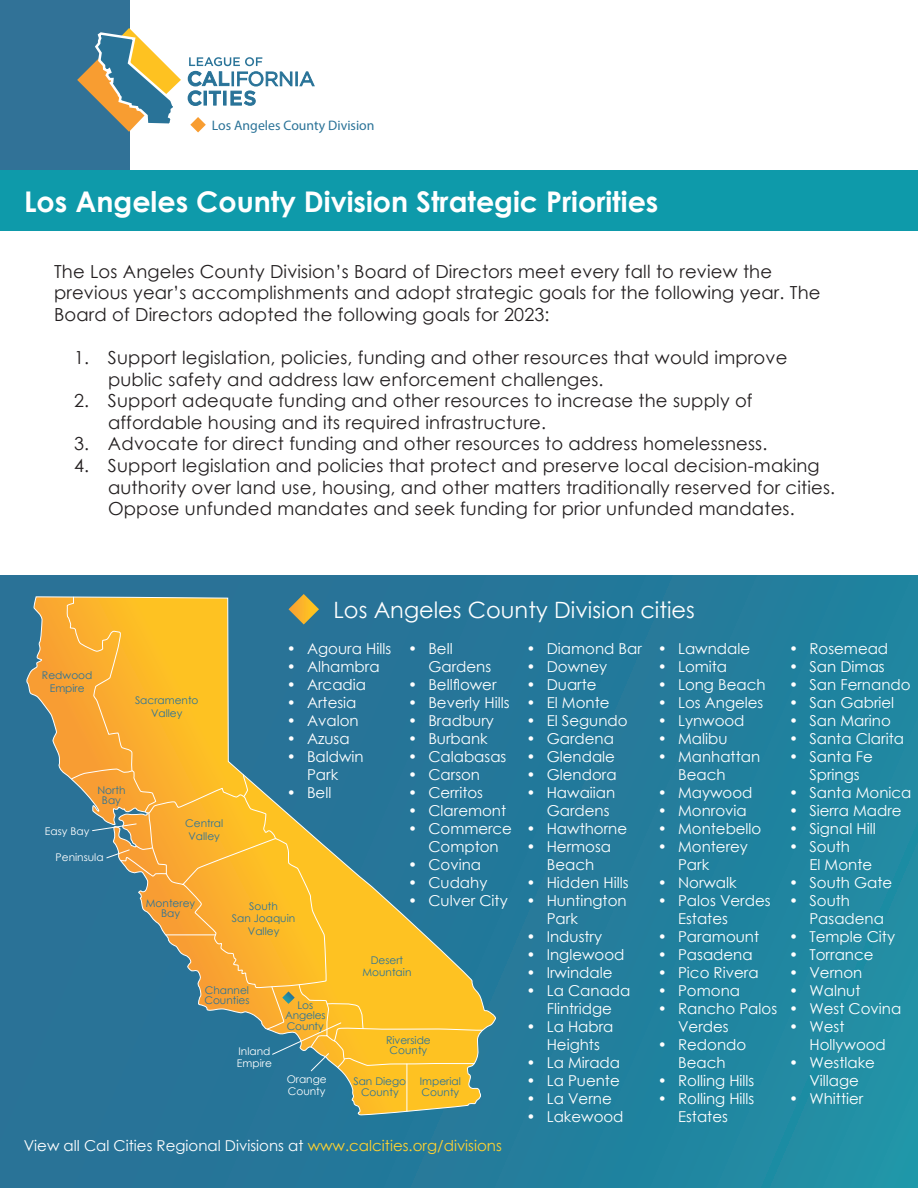
<style>
.page{position:relative;width:918px;height:1188px;background:#fff}
.page>*{position:absolute;margin:0;border:0;box-sizing:border-box;transform-origin:0 0}
.t1{font:700 28.5px "Century Gothic";color:#fff}
.t2{font:22.5px "Century Gothic";color:#fff}
.t3{font:18px/21.6px "Century Gothic";letter-spacing:.01em;color:#231f20}
.t4{font:15px/18px "Century Gothic";color:#fff}
.t5{font:500 13.8px "Gotham";color:#2b7398}
.t6{font:10.65px/10.6px "Century Gothic";color:#2b7398;text-align:center}
.t7{font:10.65px/12.8px "Century Gothic";color:#fff}
.s1{color:#ffd231}
</style>
<div class="page">
<div style="left:0;top:576px;width:918px;height:612px;background:linear-gradient(to right,#296e95,#2087a1)"></div>
<div style="left:0;top:0;width:129px;height:171px;background:#317297"></div>
<div style="left:0;top:171px;width:918px;height:60px;background:#0e9aaa"></div>
<svg style="left:77px;top:28px;width:104px;height:104px"></svg>
<svg style="left:187px;top:57px;width:128px;height:49px"></svg>
<svg style="left:190px;top:117px;width:16px;height:15px"></svg>
<svg style="left:26px;top:597px;width:470px;height:519px"></svg>
<hr style="left:406px;top:1064px;width:1px;height:47px;background:#fff">
<svg style="left:67px;top:594px;width:416px;height:478px"></svg>
<p class="t5" style="left:212px;top:117px;width:164px">Los Angeles County Division</p>
<p class="t1" style="left:24px;top:180px;width:636px">Los Angeles County Division Strategic Priorities</p>
<p class="t3" style="left:54px;top:260px;width:768px">The Los Angeles County Division’s Board of Directors meet every fall to review the previous year’s accomplishments and adopt strategic goals for the following year. The<br>Board of Directors adopted the following goals for 2023:</p>
<p class="t3" style="left:108px;top:346px;width:681px;text-indent:-34px">1. Support legislation, policies, funding and other resources that would improve public safety and address law enforcement challenges.</p>
<p class="t3" style="left:108px;top:390px;width:646px;text-indent:-34px">2. Support adequate funding and other resources to increase the supply of affordable housing and its required infrastructure.</p>
<p class="t3" style="left:74px;top:433px;width:695px">3. Advocate for direct funding and other resources to address homelessness.</p>
<p class="t3" style="left:108px;top:454px;width:729px;text-indent:-34px">4. Support legislation and policies that protect and preserve local decision-making authority over land use, housing, and other matters traditionally reserved for cities.<br>Oppose unfunded mandates and seek funding for prior unfunded mandates.</p>
<p class="t6" style="left:42px;top:669px;width:52px;line-height:12.8px">Redwood<br>Empire</p>
<p class="t6" style="left:98px;top:784px;width:29px">North<br>Bay</p>
<p class="t7" style="left:45px;top:825px;width:46px">Easy Bay</p>
<p class="t7" style="left:56px;top:851px;width:50px">Peninsula</p>
<p class="t2" style="left:334px;top:594px;width:363px">Los Angeles County Division cities</p>
<p class="t6" style="left:135px;top:694px;width:65px;line-height:12.8px">Sacramento<br>Valley</p>
<p class="t6" style="left:185px;top:817px;width:40px;line-height:12.8px">Central<br>Valley</p>
<p class="t6" style="left:146px;top:898px;width:51px">Monterey<br>Bay</p>
<p class="t4" style="left:287px;top:639px;width:106px">• Agoura Hills</p>
<p class="t4" style="left:287px;top:657px;width:94px">• Alhambra</p>
<p class="t4" style="left:287px;top:675px;width:81px">• Arcadia</p>
<p class="t4" style="left:287px;top:693px;width:71px">• Artesia</p>
<p class="t4" style="left:287px;top:711px;width:73px">• Avalon</p>
<p class="t4" style="left:287px;top:729px;width:64px">• Azusa</p>
<p class="t4" style="left:287px;top:747px;width:78px;text-align:center">• Baldwin<br>Park</p>
<p class="t4" style="left:287px;top:783px;width:46px">• Bell</p>
<p class="t6" style="left:232px;top:899px;width:65px;line-height:12.8px">South<br>San Joaquin<br>Valley</p>
<p class="t4" style="left:428px;top:639px;width:64px;text-indent:-20px">• Bell<br>Gardens</p>
<p class="t4" style="left:408px;top:675px;width:90px">• Bellflower</p>
<p class="t4" style="left:408px;top:693px;width:103px">• Beverly Hills</p>
<p class="t4" style="left:408px;top:711px;width:87px">• Bradbury</p>
<p class="t4" style="left:408px;top:729px;width:81px">• Burbank</p>
<p class="t4" style="left:408px;top:747px;width:100px">• Calabasas</p>
<p class="t4" style="left:408px;top:765px;width:73px">• Carson</p>
<p class="t4" style="left:408px;top:783px;width:76px">• Cerritos</p>
<p class="t4" style="left:408px;top:801px;width:100px">• Claremont</p>
<p class="t4" style="left:408px;top:819px;width:105px;text-align:center">• Commerce<br>Compton</p>
<p class="t4" style="left:408px;top:855px;width:74px">• Covina</p>
<p class="t4" style="left:408px;top:873px;width:81px">• Cudahy</p>
<p class="t4" style="left:408px;top:891px;width:101px">• Culver City</p>
<p class="t6" style="left:363px;top:953px;width:50px;line-height:12.8px">Desert<br>Mountain</p>
<p class="t6" style="left:204px;top:984px;width:47px;text-align:left">Channel<br>Counties</p>
<p class="t7" style="left:237px;top:1044px;width:36px">Inland<br>Empire</p>
<p class="t6" style="left:285px;top:999px;width:42px">Los<br>Angeles<br>County</p>
<p class="t7" style="left:287px;top:1072px;width:42px">Orange<br>County</p>
<p class="t6" style="left:386px;top:1034px;width:46px">Riverside<br>County</p>
<p class="t6" style="left:353px;top:1076px;width:54px">San Diego<br>County</p>
<p class="t6" style="left:420px;top:1076px;width:43px;text-align:left">Imperial<br>County</p>
<p class="t4" style="left:526px;top:639px;width:117px">• Diamond Bar</p>
<p class="t4" style="left:526px;top:657px;width:82px">• Downey</p>
<p class="t4" style="left:526px;top:675px;width:72px">• Duarte</p>
<p class="t4" style="left:526px;top:693px;width:85px">• El Monte</p>
<p class="t4" style="left:526px;top:711px;width:103px">• El Segundo</p>
<p class="t4" style="left:526px;top:729px;width:89px">• Gardena</p>
<p class="t4" style="left:526px;top:747px;width:90px">• Glendale</p>
<p class="t4" style="left:526px;top:765px;width:92px">• Glendora</p>
<p class="t4" style="left:547px;top:783px;width:70px;text-indent:-20px">• Hawaiian<br>Gardens</p>
<p class="t4" style="left:526px;top:819px;width:102px">• Hawthorne</p>
<p class="t4" style="left:526px;top:837px;width:86px;text-align:center">• Hermosa<br>Beach</p>
<p class="t4" style="left:526px;top:873px;width:104px">• Hidden Hills</p>
<p class="t4" style="left:547px;top:891px;width:81px;text-indent:-20px">• Huntington<br>Park</p>
<p class="t4" style="left:526px;top:927px;width:77px">• Industry</p>
<p class="t4" style="left:526px;top:945px;width:100px">• Inglewood</p>
<p class="t4" style="left:526px;top:963px;width:88px">• Irwindale</p>
<p class="t4" style="left:526px;top:981px;width:105px;text-align:center">• La Canada<br>Flintridge</p>
<p class="t4" style="left:526px;top:1017px;width:89px;text-align:center">• La Habra<br>Heights</p>
<p class="t4" style="left:526px;top:1053px;width:95px">• La Mirada</p>
<p class="t4" style="left:526px;top:1071px;width:95px">• La Puente</p>
<p class="t4" style="left:526px;top:1089px;width:87px">• La Verne</p>
<p class="t4" style="left:526px;top:1107px;width:99px">• Lakewood</p>
<p class="t4" style="left:658px;top:639px;width:94px">• Lawndale</p>
<p class="t4" style="left:658px;top:657px;width:71px">• Lomita</p>
<p class="t4" style="left:658px;top:675px;width:109px">• Long Beach</p>
<p class="t4" style="left:658px;top:693px;width:107px">• Los Angeles</p>
<p class="t4" style="left:658px;top:711px;width:88px">• Lynwood</p>
<p class="t4" style="left:658px;top:729px;width:71px">• Malibu</p>
<p class="t4" style="left:678px;top:747px;width:84px;text-indent:-20px">• Manhattan<br>Beach</p>
<p class="t4" style="left:658px;top:783px;width:96px">• Maywood</p>
<p class="t4" style="left:658px;top:801px;width:90px">• Monrovia</p>
<p class="t4" style="left:658px;top:819px;width:105px">• Montebello</p>
<p class="t4" style="left:678px;top:837px;width:71px;text-indent:-20px">• Monterey<br>Park</p>
<p class="t4" style="left:658px;top:873px;width:80px">• Norwalk</p>
<p class="t4" style="left:678px;top:891px;width:94px;text-indent:-20px">• Palos Verdes<br>Estates</p>
<p class="t4" style="left:658px;top:927px;width:103px">• Paramount</p>
<p class="t4" style="left:658px;top:945px;width:96px">• Pasadena</p>
<p class="t4" style="left:658px;top:963px;width:102px">• Pico Rivera</p>
<p class="t4" style="left:658px;top:981px;width:84px">• Pomona</p>
<p class="t4" style="left:678px;top:999px;width:101px;text-indent:-20px">• Rancho Palos<br>Verdes</p>
<p class="t4" style="left:658px;top:1035px;width:90px;text-align:center">• Redondo<br>Beach</p>
<p class="t4" style="left:658px;top:1071px;width:98px">• Rolling Hills</p>
<p class="t4" style="left:658px;top:1089px;width:98px;text-align:center">• Rolling Hills<br>Estates</p>
<p class="t4" style="left:24px;top:1137px;width:480px">View all Cal Cities Regional Divisions at <span class="s1">www.calcities.org/divisions</span></p>
<p class="t4" style="left:789px;top:639px;width:101px">• Rosemead</p>
<p class="t4" style="left:789px;top:657px;width:97px">• San Dimas</p>
<p class="t4" style="left:789px;top:675px;width:123px">• San Fernando</p>
<p class="t4" style="left:789px;top:693px;width:107px">• San Gabriel</p>
<p class="t4" style="left:789px;top:711px;width:103px">• San Marino</p>
<p class="t4" style="left:789px;top:729px;width:116px">• Santa Clarita</p>
<p class="t4" style="left:789px;top:747px;width:85px;text-align:center">• Santa Fe<br>Springs</p>
<p class="t4" style="left:789px;top:783px;width:124px">• Santa Monica</p>
<p class="t4" style="left:789px;top:801px;width:114px">• Sierra Madre</p>
<p class="t4" style="left:789px;top:819px;width:88px">• Signal Hill</p>
<p class="t4" style="left:809px;top:837px;width:64px;text-indent:-20px">• South<br>El Monte</p>
<p class="t4" style="left:789px;top:873px;width:105px">• South Gate</p>
<p class="t4" style="left:809px;top:891px;width:76px;text-indent:-20px">• South<br>Pasadena</p>
<p class="t4" style="left:789px;top:927px;width:107px">• Temple City</p>
<p class="t4" style="left:789px;top:945px;width:86px">• Torrance</p>
<p class="t4" style="left:789px;top:963px;width:75px">• Vernon</p>
<p class="t4" style="left:789px;top:981px;width:73px">• Walnut</p>
<p class="t4" style="left:789px;top:999px;width:114px">• West Covina</p>
<p class="t4" style="left:809px;top:1017px;width:78px;text-indent:-20px">• West<br>Hollywood</p>
<p class="t4" style="left:789px;top:1053px;width:87px;text-align:center">• Westlake<br>Village</p>
<p class="t4" style="left:789px;top:1089px;width:76px">• Whittier</p>
</div>
